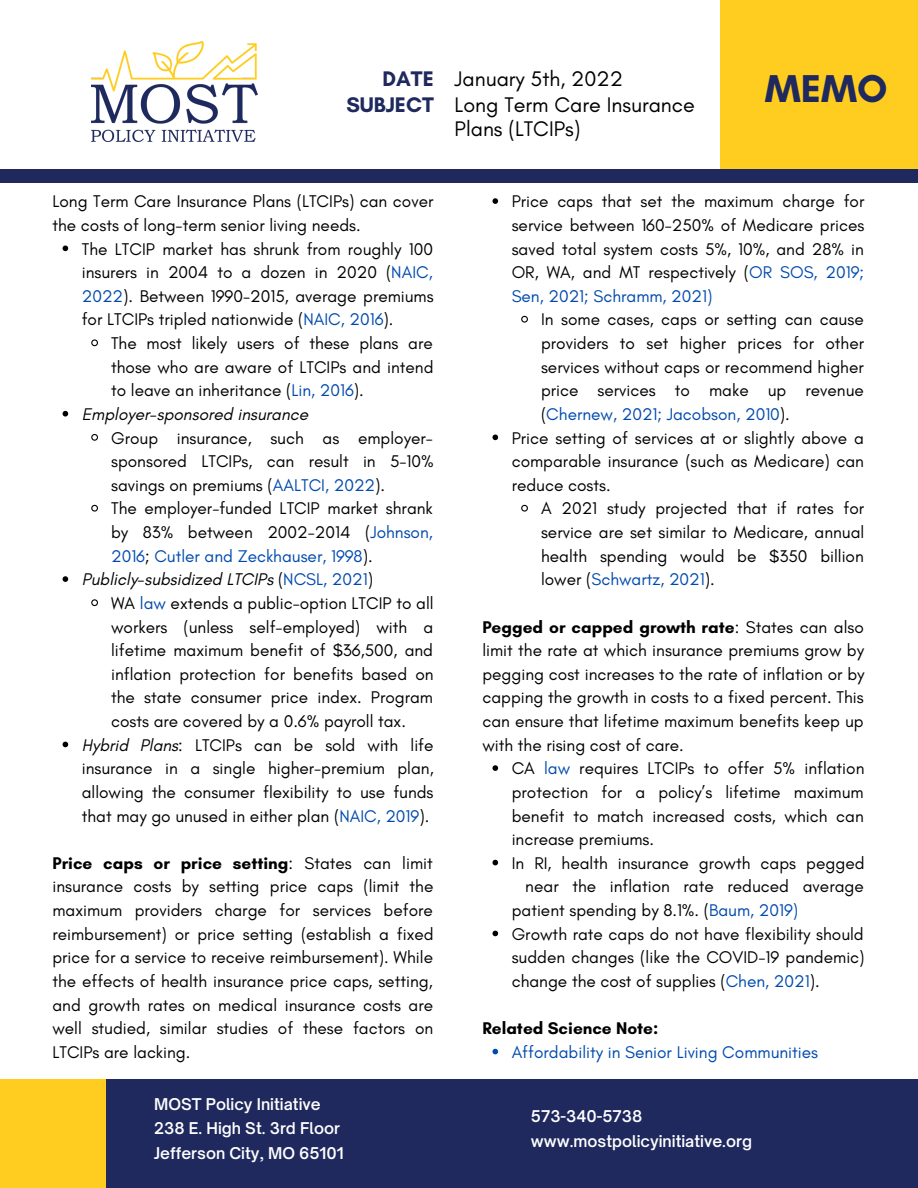
<style>
.page{position:relative;width:918px;height:1188px;background:#fff}
.page>*{position:absolute;margin:0;border:0;box-sizing:border-box;transform-origin:0 0}
.t1{font:700 39.45px "Glacial Indifference";color:#1f295d}
.t2{font:21.45px/26.4px "Glacial Indifference";color:#000}
.t3{font:17.25px/23.7px "Glacial Indifference";color:#000;text-align:justify}
.t4{font:17.25px "Glacial Indifference";color:#004aad}
.t5{font:italic 17.25px "Glacial Indifference";color:#000}
.t6{font:700 17.25px "Glacial Indifference";color:#000}
.t7{font:600 15.45px/24.3px "Open Sauce One";color:#fff}
.s1{font-weight:700;color:#1f295d}
.s2{color:#004aad}
.s3{color:#000}
.s4{font-style:normal}
.s5{font-style:normal;color:#004aad}
.s6{font-style:italic}
.s7{font-weight:700}
</style>
<div class="page">
<div style="left:0;top:1080px;width:106px;height:108px;background:#ffcd20"></div>
<div style="left:106px;top:1080px;width:812px;height:108px;background:#1f295d"></div>
<img style="left:92px;top:42px;width:165px;height:100px">
<div style="left:720px;top:0;width:198px;height:171px;background:#ffcd20"></div>
<div style="left:0;top:169px;width:918px;height:14px;background:#1f295d"></div>
<svg style="left:63px;top:246px;width:5px;height:5px"></svg>
<svg style="left:91px;top:339px;width:7px;height:8px"></svg>
<svg style="left:63px;top:411px;width:5px;height:6px"></svg>
<svg style="left:91px;top:434px;width:7px;height:7px"></svg>
<svg style="left:91px;top:504px;width:7px;height:8px"></svg>
<svg style="left:63px;top:576px;width:5px;height:6px"></svg>
<svg style="left:91px;top:599px;width:7px;height:8px"></svg>
<svg style="left:63px;top:742px;width:5px;height:5px"></svg>
<svg style="left:492px;top:198px;width:6px;height:6px"></svg>
<svg style="left:521px;top:315px;width:7px;height:8px"></svg>
<svg style="left:492px;top:435px;width:6px;height:5px"></svg>
<svg style="left:521px;top:504px;width:7px;height:8px"></svg>
<svg style="left:492px;top:765px;width:6px;height:6px"></svg>
<svg style="left:492px;top:860px;width:6px;height:5px"></svg>
<svg style="left:492px;top:931px;width:6px;height:5px"></svg>
<svg style="left:492px;top:1049px;width:6px;height:5px"></svg>
<p class="t2" style="left:346px;top:65px;width:350px;text-indent:36px"><span class="s1">DATE</span> January 5th, 2022<br><span class="s1">SUBJECT</span> Long Term Care Insurance</p>
<p class="t2" style="left:455px;top:115px;width:127px">Plans (LTCIPs)</p>
<h1 class="t1" style="left:765px;top:65px;width:124px">MEMO</h1>
<p class="t3" style="left:52px;top:189px;width:383px">Long Term Care Insurance Plans (LTCIPs) can cover the costs of long-term senior living needs.</p>
<p class="t3" style="left:82px;top:237px;width:353px">The LTCIP market has shrunk from roughly 100 insurers in 2004 to a dozen in 2020 (<span class="s2">NAIC, 2022</span>). Between 1990-2015, average premiums for LTCIPs tripled nationwide (<span class="s2">NAIC, 2016</span>).</p>
<p class="t3" style="left:111px;top:331px;width:323px">The most likely users of these plans are</p>
<p class="t3" style="left:111px;top:355px;width:324px">those who are aware of LTCIPs and intend</p>
<p class="t3" style="left:111px;top:378px;width:254px">to leave an inheritance (<span class="s2">Lin, 2016</span>).</p>
<p class="t5" style="left:82px;top:404px;width:228px">Employer-sponsored insurance</p>
<p class="t3" style="left:111px;top:426px;width:323px">Group insurance, such as employer-</p>
<p class="t3" style="left:111px;top:449px;width:324px">sponsored LTCIPs, can result in 5-10%</p>
<p class="t3" style="left:111px;top:473px;width:276px">savings on premiums (<span class="s2">AALTCI, 2022</span>).</p>
<p class="t3" style="left:111px;top:497px;width:323px">The employer-funded LTCIP market shrank</p>
<p class="t3" style="left:111px;top:520px;width:323px">by 83% between 2002-2014 (<span class="s2">Johnson,</span></p>
<p class="t4" style="left:111px;top:545px;width:263px">2016<span class="s3">;</span> Cutler and Zeckhauser, 1998<span class="s3">).</span></p>
<p class="t5" style="left:82px;top:569px;width:293px">Publicly-subsidized LTCIPs <span class="s4">(</span><span class="s5">NCSL, 2021</span><span class="s4">)</span></p>
<p class="t3" style="left:111px;top:591px;width:324px">WA <span class="s2">law</span> extends a public-option LTCIP to all</p>
<p class="t3" style="left:111px;top:615px;width:324px">workers (unless self-employed) with a</p>
<p class="t3" style="left:111px;top:638px;width:324px">lifetime maximum benefit of $36,500, and</p>
<p class="t3" style="left:111px;top:662px;width:324px">inflation protection for benefits based on</p>
<p class="t3" style="left:111px;top:686px;width:324px">the state consumer price index. Program</p>
<p class="t3" style="left:111px;top:709px;width:296px">costs are covered by a 0.6% payroll tax.</p>
<p class="t3" style="left:82px;top:733px;width:353px"><span class="s6">Hybrid Plans</span>: LTCIPs can be sold with life</p>
<p class="t3" style="left:82px;top:756px;width:353px">insurance in a single higher-premium plan,</p>
<p class="t3" style="left:82px;top:780px;width:353px">allowing the consumer flexibility to use funds</p>
<p class="t3" style="left:82px;top:804px;width:349px">that may go unused in either plan (<span class="s2">NAIC, 2019</span>).</p>
<p class="t3" style="left:52px;top:851px;width:383px"><span class="s7">Price caps or price setting</span>: States can limit insurance costs by setting price caps (limit the maximum providers charge for services before reimbursement) or price setting (establish a fixed price for a service to receive reimbursement). While the effects of health insurance price caps, setting, and growth rates on medical insurance costs are well studied, similar studies of these factors on LTCIPs are lacking.</p>
<p class="t7" style="left:154px;top:1092px;width:191px">MOST Policy Initiative<br>238 E. High St. 3rd Floor<br>Jefferson City, MO 65101</p>
<p class="t3" style="left:512px;top:189px;width:354px">Price caps that set the maximum charge for service between 160-250% of Medicare prices saved total system costs 5%, 10%, and 28% in OR, WA, and MT respectively (<span class="s2">OR SOS, 2019; Sen, 2021; Schramm, 2021)</span></p>
<p class="t3" style="left:541px;top:308px;width:324px">In some cases, caps or setting can cause</p>
<p class="t3" style="left:541px;top:331px;width:325px">providers to set higher prices for other</p>
<p class="t3" style="left:541px;top:355px;width:324px">services without caps or recommend higher</p>
<p class="t3" style="left:541px;top:378px;width:324px">price services to make up revenue</p>
<p class="t4" style="left:541px;top:404px;width:250px"><span class="s3">(</span>Chernew, 2021; Jacobson, 2010<span class="s3">).</span></p>
<p class="t3" style="left:512px;top:426px;width:354px">Price setting of services at or slightly above a</p>
<p class="t3" style="left:512px;top:449px;width:354px">comparable insurance (such as Medicare) can</p>
<p class="t3" style="left:512px;top:473px;width:101px">reduce costs.</p>
<p class="t3" style="left:541px;top:497px;width:325px">A 2021 study projected that if rates for</p>
<p class="t3" style="left:541px;top:520px;width:325px">service are set similar to Medicare, annual</p>
<p class="t3" style="left:541px;top:544px;width:324px">health spending would be $350 billion</p>
<p class="t4" style="left:541px;top:569px;width:175px"><span class="s3">lower (</span>Schwartz, 2021<span class="s3">).</span></p>
<p class="t3" style="left:482px;top:615px;width:384px"><span class="s7">Pegged or capped growth rate</span>: States can also limit the rate at which insurance premiums grow by pegging cost increases to the rate of inflation or by capping the growth in costs to a fixed percent. This can ensure that lifetime maximum benefits keep up with the rising cost of care.</p>
<p class="t3" style="left:512px;top:756px;width:354px">CA <span class="s2">law</span> requires LTCIPs to offer 5% inflation</p>
<p class="t3" style="left:512px;top:780px;width:353px">protection for a policy’s lifetime maximum</p>
<p class="t3" style="left:512px;top:804px;width:354px">benefit to match increased costs, which can</p>
<p class="t3" style="left:512px;top:827px;width:144px">increase premiums.</p>
<p class="t3" style="left:512px;top:851px;width:354px">In RI, health insurance growth caps pegged</p>
<p class="t3" style="left:525px;top:875px;width:340px">near the inflation rate reduced average</p>
<p class="t3" style="left:512px;top:898px;width:288px">patient spending by 8.1%. (<span class="s2">Baum, 2019)</span></p>
<p class="t3" style="left:512px;top:922px;width:354px">Growth rate caps do not have flexibility should</p>
<p class="t3" style="left:512px;top:945px;width:354px">sudden changes (like the COVID-19 pandemic)</p>
<p class="t3" style="left:512px;top:969px;width:309px">change the cost of supplies (<span class="s2">Chen, 2021</span>).</p>
<p class="t6" style="left:482px;top:1018px;width:178px">Related Science Note:</p>
<p class="t4" style="left:512px;top:1041px;width:308px">Affordability in Senior Living Communities</p>
<p class="t7" style="left:531px;top:1104px;width:223px">573-340-5738 www.mostpolicyinitiative.org</p>
</div>
